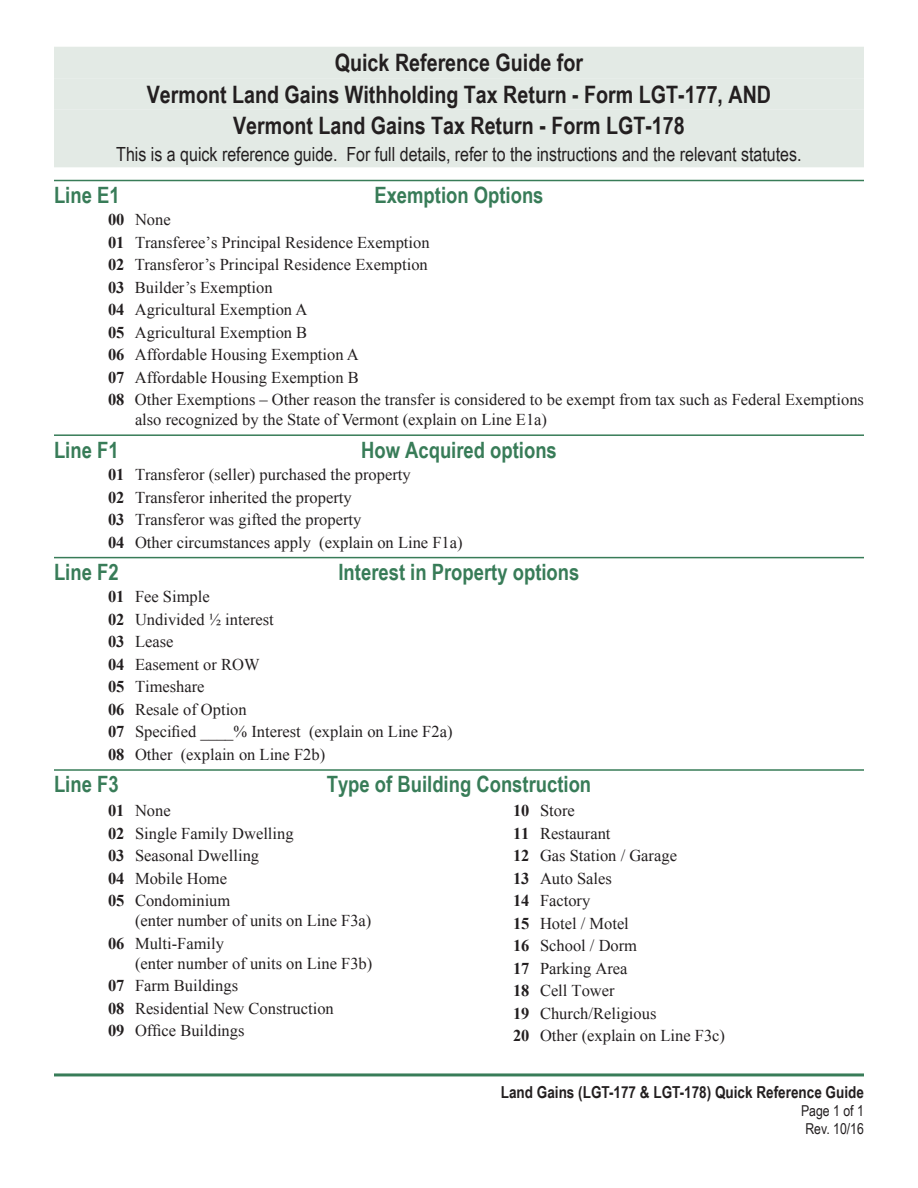
<style>
.page{position:relative;width:918px;height:1188px;background:#fff}
.page>*{position:absolute;margin:0;border:0;box-sizing:border-box;transform-origin:0 0}
._2012IncInstr-FormNu{font:700 24px "Arial Narrow";color:#231f20}
._2012Inc-MinorHeader{font:700 22.5px "Arial Narrow";color:#387c58}
._2012IncInstr-FormNu-2{font:19.5px "Arial Narrow";color:#231f20}
._2012Inc-MinorHeader-2{font:16.5px/19.8px "Times New Roman";color:#231f20}
.t1{font:700 16.5px "Arial Narrow";color:#231f20}
.t2{font:15px "Arial Narrow";color:#231f20}
.s1{font-weight:700}
</style>
<div class="page">
<hr style="left:54px;top:1073px;width:810px;height:3px;background:#387c58">
<div style="left:54px;top:47px;width:810px;height:31px;background:#e3eae5"></div>
<div style="left:54px;top:78px;width:810px;height:32px;background:#e3eae5"></div>
<div style="left:54px;top:110px;width:810px;height:31px;background:#e3eae5"></div>
<div style="left:54px;top:136px;width:810px;height:31px;background:#e3eae5"></div>
<hr style="left:54px;top:180px;width:810px;height:1px;background:#387c58">
<hr style="left:54px;top:434px;width:810px;height:2px;background:#387c58">
<hr style="left:54px;top:557px;width:810px;height:1px;background:#387c58">
<hr style="left:54px;top:769px;width:810px;height:2px;background:#387c58">
<p class="_2012IncInstr-FormNu" style="left:335px;top:45px;width:250px">Quick Reference Guide for</p>
<p class="_2012IncInstr-FormNu" style="left:147px;top:76px;width:626px">Vermont Land Gains Withholding Tax Return - Form LGT-177, AND</p>
<p class="_2012IncInstr-FormNu" style="left:233px;top:108px;width:453px">Vermont Land Gains Tax Return - Form LGT-178</p>
<p class="_2012IncInstr-FormNu-2" style="left:116px;top:139px;width:687px">This is a quick reference guide. For full details, refer to the instructions and the relevant statutes.</p>
<p class="_2012Inc-MinorHeader" style="left:54px;top:178px;width:67px">Line E1</p>
<p class="_2012Inc-MinorHeader" style="left:374px;top:178px;width:171px">Exemption Options</p>
<p class="_2012Inc-MinorHeader-2" style="left:108px;top:210px;width:64px"><span class="s1">00</span> None</p>
<p class="_2012Inc-MinorHeader-2" style="left:108px;top:232px;width:323px"><span class="s1">01</span> Transferee’s Principal Residence Exemption</p>
<p class="_2012Inc-MinorHeader-2" style="left:108px;top:255px;width:321px"><span class="s1">02</span> Transferor’s Principal Residence Exemption</p>
<p class="_2012Inc-MinorHeader-2" style="left:108px;top:277px;width:166px"><span class="s1">03</span> Builder’s Exemption</p>
<p class="_2012Inc-MinorHeader-2" style="left:108px;top:300px;width:201px"><span class="s1">04</span> Agricultural Exemption A</p>
<p class="_2012Inc-MinorHeader-2" style="left:108px;top:322px;width:201px"><span class="s1">05</span> Agricultural Exemption B</p>
<p class="_2012Inc-MinorHeader-2" style="left:108px;top:345px;width:252px"><span class="s1">06</span> Affordable Housing Exemption A</p>
<p class="_2012Inc-MinorHeader-2" style="left:108px;top:367px;width:252px"><span class="s1">07</span> Affordable Housing Exemption B</p>
<p class="_2012Inc-MinorHeader-2" style="left:135px;top:390px;width:731px;text-indent:-27px"><span class="s1">08</span> Other Exemptions – Other reason the transfer is considered to be exempt from tax such as Federal Exemptions also recognized by the State of Vermont (explain on Line E1a)</p>
<p class="_2012Inc-MinorHeader" style="left:54px;top:433px;width:66px">Line F1</p>
<p class="_2012Inc-MinorHeader" style="left:361px;top:433px;width:197px">How Acquired options</p>
<p class="_2012Inc-MinorHeader-2" style="left:108px;top:464px;width:304px"><span class="s1">01</span> Transferor (seller) purchased the property</p>
<p class="_2012Inc-MinorHeader-2" style="left:108px;top:487px;width:245px"><span class="s1">02</span> Transferor inherited the property</p>
<p class="_2012Inc-MinorHeader-2" style="left:108px;top:509px;width:255px"><span class="s1">03</span> Transferor was gifted the property</p>
<p class="_2012Inc-MinorHeader-2" style="left:108px;top:532px;width:356px"><span class="s1">04</span> Other circumstances apply (explain on Line F1a)</p>
<p class="_2012Inc-MinorHeader" style="left:54px;top:555px;width:66px">Line F2</p>
<p class="_2012Inc-MinorHeader" style="left:339px;top:555px;width:242px">Interest in Property options</p>
<p class="_2012Inc-MinorHeader-2" style="left:108px;top:587px;width:103px"><span class="s1">01</span> Fee Simple</p>
<p class="_2012Inc-MinorHeader-2" style="left:108px;top:609px;width:167px"><span class="s1">02</span> Undivided ½ interest</p>
<p class="_2012Inc-MinorHeader-2" style="left:108px;top:632px;width:67px"><span class="s1">03</span> Lease</p>
<p class="_2012Inc-MinorHeader-2" style="left:108px;top:654px;width:153px"><span class="s1">04</span> Easement or ROW</p>
<p class="_2012Inc-MinorHeader-2" style="left:108px;top:677px;width:98px"><span class="s1">05</span> Timeshare</p>
<p class="_2012Inc-MinorHeader-2" style="left:108px;top:699px;width:140px"><span class="s1">06</span> Resale of Option</p>
<p class="_2012Inc-MinorHeader-2" style="left:108px;top:722px;width:346px"><span class="s1">07</span> Specified ____% Interest (explain on Line F2a)</p>
<p class="_2012Inc-MinorHeader-2" style="left:108px;top:744px;width:219px"><span class="s1">08</span> Other (explain on Line F2b)</p>
<p class="_2012Inc-MinorHeader" style="left:54px;top:767px;width:66px">Line F3</p>
<p class="_2012Inc-MinorHeader" style="left:327px;top:767px;width:266px">Type of Building Construction</p>
<p class="_2012Inc-MinorHeader-2" style="left:108px;top:801px;width:64px"><span class="s1">01</span> None</p>
<p class="_2012Inc-MinorHeader-2" style="left:108px;top:823px;width:187px"><span class="s1">02</span> Single Family Dwelling</p>
<p class="_2012Inc-MinorHeader-2" style="left:108px;top:846px;width:153px"><span class="s1">03</span> Seasonal Dwelling</p>
<p class="_2012Inc-MinorHeader-2" style="left:108px;top:868px;width:121px"><span class="s1">04</span> Mobile Home</p>
<p class="_2012Inc-MinorHeader-2" style="left:135px;top:891px;width:238px;text-indent:-27px"><span class="s1">05</span> Condominium<br>(enter number of units on Line F3a)</p>
<p class="_2012Inc-MinorHeader-2" style="left:135px;top:933px;width:239px;text-indent:-27px"><span class="s1">06</span> Multi-Family<br>(enter number of units on Line F3b)</p>
<p class="_2012Inc-MinorHeader-2" style="left:108px;top:975px;width:132px"><span class="s1">07</span> Farm Buildings</p>
<p class="_2012Inc-MinorHeader-2" style="left:108px;top:998px;width:227px"><span class="s1">08</span> Residential New Construction</p>
<p class="_2012Inc-MinorHeader-2" style="left:108px;top:1020px;width:138px"><span class="s1">09</span> Office Buildings</p>
<p class="_2012Inc-MinorHeader-2" style="left:513px;top:801px;width:63px"><span class="s1">10</span> Store</p>
<p class="_2012Inc-MinorHeader-2" style="left:513px;top:823px;width:99px"><span class="s1">11</span> Restaurant</p>
<p class="_2012Inc-MinorHeader-2" style="left:513px;top:846px;width:166px"><span class="s1">12</span> Gas Station / Garage</p>
<p class="_2012Inc-MinorHeader-2" style="left:513px;top:868px;width:100px"><span class="s1">13</span> Auto Sales</p>
<p class="_2012Inc-MinorHeader-2" style="left:513px;top:891px;width:79px"><span class="s1">14</span> Factory</p>
<p class="_2012Inc-MinorHeader-2" style="left:513px;top:913px;width:117px"><span class="s1">15</span> Hotel / Motel</p>
<p class="_2012Inc-MinorHeader-2" style="left:513px;top:936px;width:126px"><span class="s1">16</span> School / Dorm</p>
<p class="_2012Inc-MinorHeader-2" style="left:513px;top:958px;width:116px"><span class="s1">17</span> Parking Area</p>
<p class="_2012Inc-MinorHeader-2" style="left:513px;top:981px;width:103px"><span class="s1">18</span> Cell Tower</p>
<p class="_2012Inc-MinorHeader-2" style="left:513px;top:1003px;width:145px"><span class="s1">19</span> Church/Religious</p>
<p class="_2012Inc-MinorHeader-2" style="left:513px;top:1026px;width:214px"><span class="s1">20</span> Other (explain on Line F3c)</p>
<p class="t1" style="left:501px;top:1080px;width:365px">Land Gains (LGT-177 &amp; LGT-178) Quick Reference Guide</p>
<p class="t2" style="left:801px;top:1100px;width:64px">Page 1 of 1</p>
<p class="t2" style="left:805px;top:1118px;width:60px">Rev. 10/16</p>
</div>
